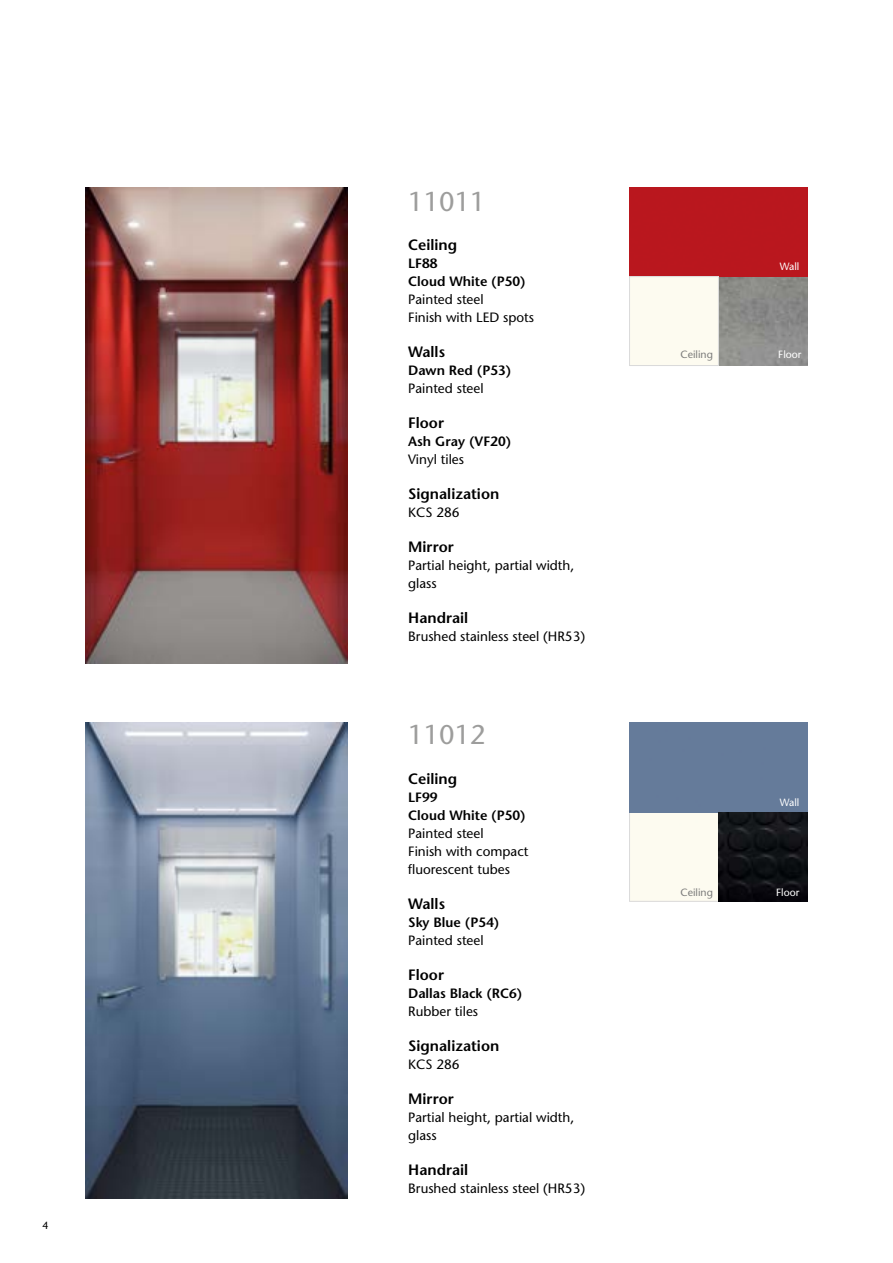
<style>
.page{position:relative;width:893px;height:1263px;background:#fff}
.page>*{position:absolute;margin:0;border:0;box-sizing:border-box;transform-origin:0 0}
.t1{font:27px "Stone Sans";color:#9d9d9c}
.t2{font:600 15px "Stone Sans";color:#000}
.t3{font:13.5px/18px "Stone Sans";color:#000}
.t4{font:600 13.5px/18px "Stone Sans";color:#000}
.t5{font:10.5px "Stone Sans";color:#fff}
.t6{font:10.5px "Stone Sans";color:#7b7b7a}
.t7{font:10.5px "Stone Sans";color:#000}
</style>
<div class="page">
<img style="left:631px;top:812px;width:177px;height:89px">
<div style="left:629px;top:812px;width:90px;height:89px;border:1px solid #dadada"></div>
<div style="left:629px;top:723px;width:179px;height:89px;background:#657b9a"></div>
<img style="left:719px;top:276px;width:89px;height:90px">
<div style="left:629px;top:187px;width:179px;height:89px;background:#b9171e"></div>
<div style="left:629px;top:277px;width:89px;height:88px;background:#fdfbf0"></div>
<div style="left:629px;top:276px;width:90px;height:90px;border:1px solid #dadada"></div>
<img style="left:85px;top:187px;width:263px;height:476px">
<img style="left:85px;top:723px;width:263px;height:476px">
<p class="t7" style="left:43px;top:1219px;width:8px">4</p>
<h1 class="t1" style="left:408px;top:185px;width:79px">11011</h1>
<p class="t2" style="left:408px;top:235px;width:51px">Ceiling</p>
<p class="t4" style="left:408px;top:254px;width:119px">LF88<br>Cloud White (P50)</p>
<p class="t3" style="left:408px;top:290px;width:127px">Painted steel<br>Finish with LED spots</p>
<p class="t2" style="left:408px;top:342px;width:38px">Walls</p>
<p class="t4" style="left:408px;top:361px;width:105px">Dawn Red (P53)</p>
<p class="t3" style="left:408px;top:379px;width:77px">Painted steel</p>
<p class="t2" style="left:408px;top:413px;width:37px">Floor</p>
<p class="t4" style="left:408px;top:432px;width:105px">Ash Gray (VF20)</p>
<p class="t3" style="left:408px;top:450px;width:57px">Vinyl tiles</p>
<p class="t2" style="left:408px;top:484px;width:93px">Signalization</p>
<p class="t3" style="left:408px;top:503px;width:53px">KCS 286</p>
<p class="t2" style="left:408px;top:537px;width:47px">Mirror</p>
<p class="t3" style="left:408px;top:556px;width:168px">Partial height, partial width, glass</p>
<p class="t2" style="left:408px;top:608px;width:61px">Handrail</p>
<p class="t3" style="left:408px;top:627px;width:178px">Brushed stainless steel (HR53)</p>
<h1 class="t1" style="left:408px;top:718px;width:79px">11012</h1>
<p class="t2" style="left:408px;top:769px;width:51px">Ceiling</p>
<p class="t4" style="left:408px;top:788px;width:119px">LF99<br>Cloud White (P50)</p>
<p class="t3" style="left:408px;top:824px;width:122px">Painted steel<br>Finish with compact fluorescent tubes</p>
<p class="t2" style="left:408px;top:894px;width:38px">Walls</p>
<p class="t4" style="left:408px;top:913px;width:93px">Sky Blue (P54)</p>
<p class="t3" style="left:408px;top:931px;width:77px">Painted steel</p>
<p class="t2" style="left:408px;top:965px;width:37px">Floor</p>
<p class="t4" style="left:408px;top:984px;width:116px">Dallas Black (RC6)</p>
<p class="t3" style="left:408px;top:1002px;width:71px">Rubber tiles</p>
<p class="t2" style="left:408px;top:1036px;width:93px">Signalization</p>
<p class="t3" style="left:408px;top:1055px;width:53px">KCS 286</p>
<p class="t2" style="left:408px;top:1089px;width:47px">Mirror</p>
<p class="t3" style="left:408px;top:1108px;width:168px">Partial height, partial width, glass</p>
<p class="t2" style="left:408px;top:1160px;width:61px">Handrail</p>
<p class="t3" style="left:408px;top:1179px;width:178px">Brushed stainless steel (HR53)</p>
<p class="t5" style="left:780px;top:260px;width:21px">Wall</p>
<p class="t6" style="left:681px;top:348px;width:34px">Ceiling</p>
<p class="t5" style="left:778px;top:348px;width:25px">Floor</p>
<p class="t5" style="left:780px;top:796px;width:21px">Wall</p>
<p class="t6" style="left:681px;top:885px;width:34px">Ceiling</p>
<p class="t5" style="left:776px;top:885px;width:25px">Floor</p>
</div>
